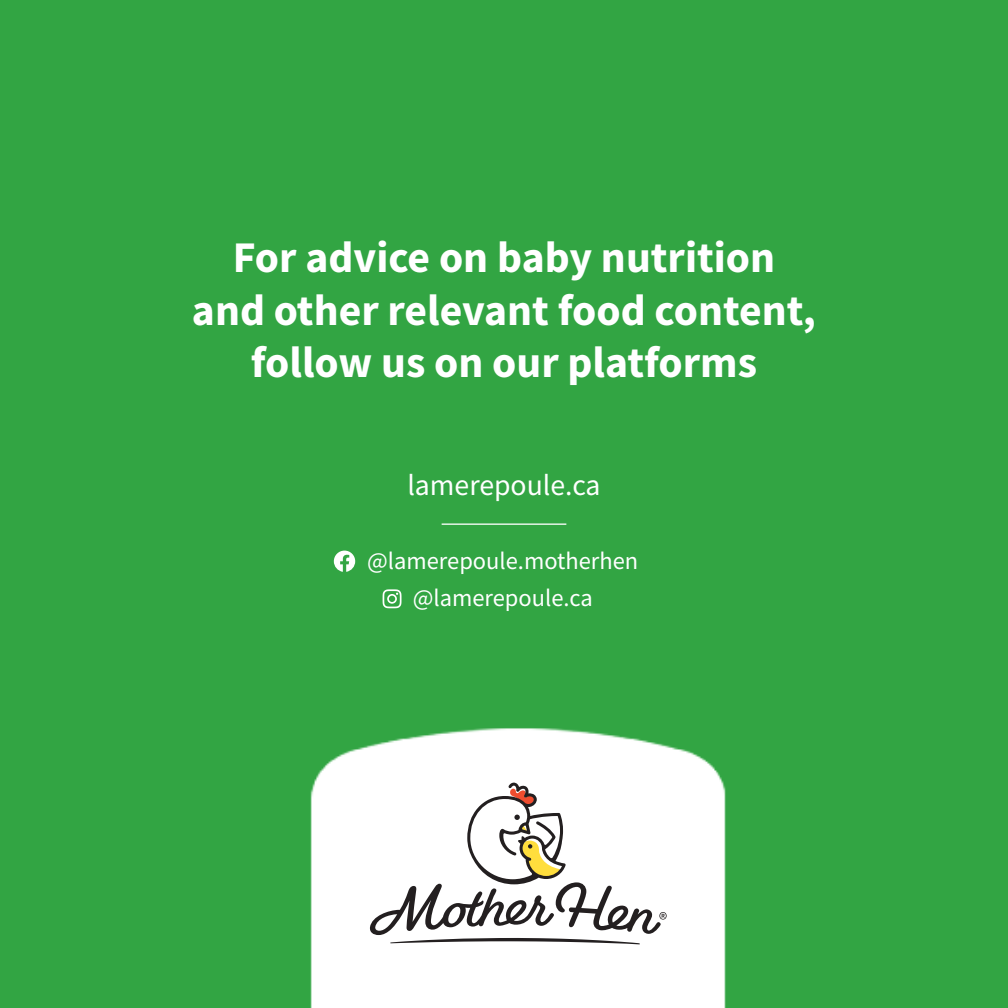
<style>
.page{position:relative;width:1008px;height:1008px;background:#32a543}
.page>*{position:absolute;margin:0;border:0;box-sizing:border-box;transform-origin:0 0}
.t1{font:700 43.75px/52.5px "Source Sans Pro";color:#fff;text-align:center}
.t2{font:29.75px "Source Sans Pro";color:#fff}
.t3{font:24.5px "Source Sans Pro";color:#fff}
</style>
<div class="page">
<img style="left:310px;top:728px;width:416px;height:280px">
<svg style="left:334px;top:551px;width:21px;height:21px"></svg>
<svg style="left:383px;top:589px;width:19px;height:19px"></svg>
<hr style="left:442px;top:524px;width:124px;height:1px;background:#fff">
<svg style="left:369px;top:783px;width:298px;height:162px;background:#e1dfdd"></svg>
<p class="t1" style="left:192px;top:231px;width:626px">For advice on baby nutrition and other relevant food content, follow us on our platforms</p>
<p class="t2" style="left:407px;top:466px;width:195px">lamerepoule.ca</p>
<p class="t3" style="left:367px;top:545px;width:273px">@lamerepoule.motherhen</p>
<p class="t3" style="left:413px;top:582px;width:181px">@lamerepoule.ca</p>
</div>
